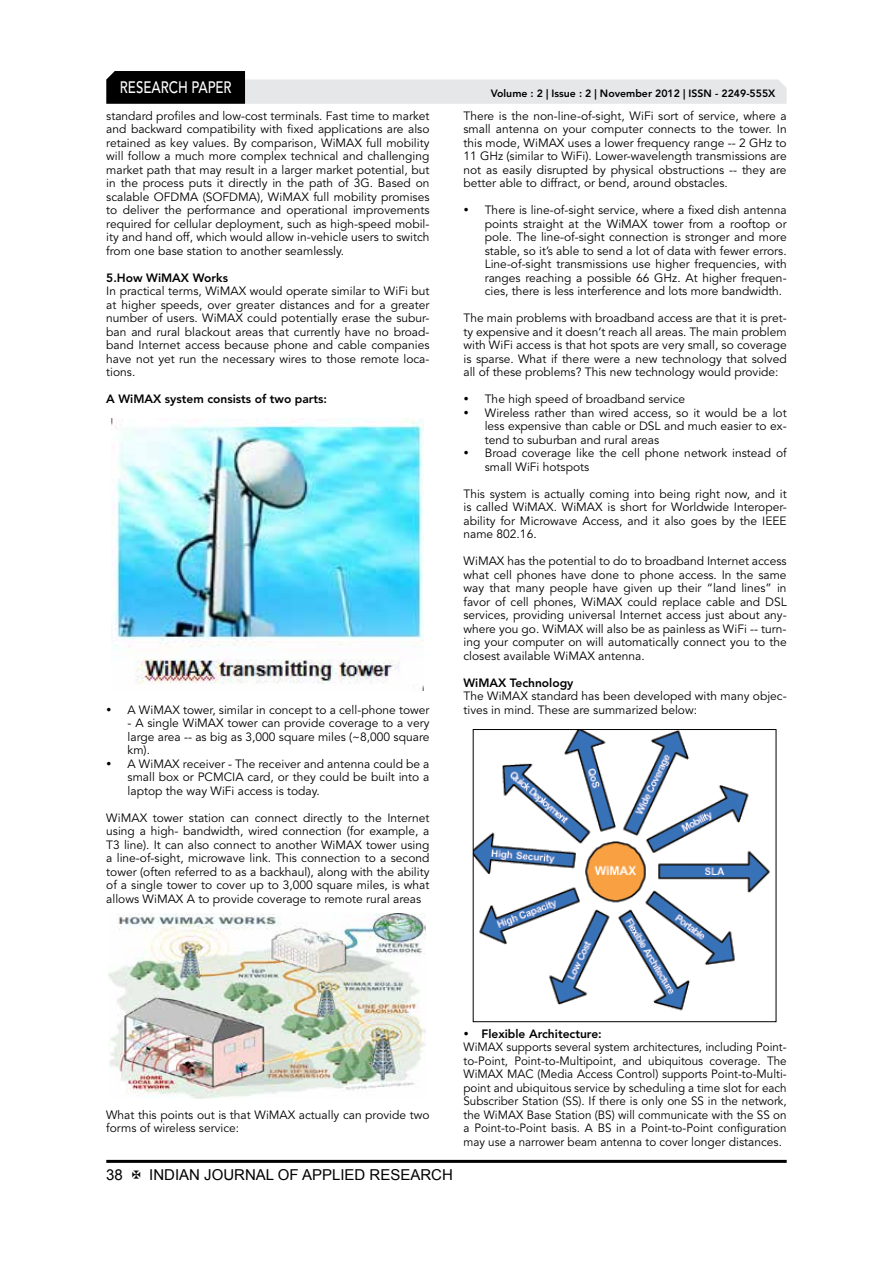
<style>
.page{position:relative;width:893px;height:1263px;background:#fff}
.page>*{position:absolute;margin:0;border:0;box-sizing:border-box;transform-origin:0 0}
.t1{font:500 16.5px "Avenir LT Std";color:#fff;scale:.8 1}
.t2{font:15px "Arial";color:#000}
.t3{font:12px/13.5px "Avenir LT Std";color:#000;text-align:justify}
.t4{font:800 12px "Avenir LT Std";color:#000}
.t5{font:800 10.5px "Avenir LT Std";color:#000}
.s1{font-weight:800}
</style>
<div class="page">
<hr style="left:106px;top:1160px;width:681px;height:3px;background:#000">
<svg style="left:106px;top:71px;width:681px;height:33px"></svg>
<img style="left:109px;top:914px;width:317px;height:184px">
<img style="left:475px;top:731px;width:295px;height:280px">
<div style="left:473px;top:729px;width:303px;height:293px;border:1px solid #000"></div>
<img style="left:112px;top:419px;width:312px;height:271px">
<h1 class="t1" style="left:120px;top:78px;width:139px">RESEARCH PAPER</h1>
<p class="t3" style="left:106px;top:109px;width:325px">standard profiles and low-cost terminals. Fast time to market and backward compatibility with fixed applications are also retained as key values. By comparison, WiMAX full mobility will follow a much more complex technical and challenging market path that may result in a larger market potential, but in the process puts it directly in the path of 3G. Based on scalable OFDMA (SOFDMA), WiMAX full mobility promises to deliver the performance and operational improvements required for cellular deployment, such as high-speed mobil&shy;ity and hand off, which would allow in-vehicle users to switch from one base station to another seamlessly.</p>
<p class="t4" style="left:106px;top:271px;width:123px">5.How WiMAX Works</p>
<p class="t3" style="left:106px;top:285px;width:325px">In practical terms, WiMAX would operate similar to WiFi but at higher speeds, over greater distances and for a greater number of users. WiMAX could potentially erase the subur&shy;ban and rural blackout areas that currently have no broad&shy;band Internet access because phone and cable companies have not yet run the necessary wires to those remote loca&shy;tions.</p>
<p class="t4" style="left:106px;top:392px;width:222px">A WiMAX system consists of two parts:</p>
<p class="t3" style="left:106px;top:703px;width:325px">• A WiMAX tower, similar in concept to a cell-phone tower</p>
<p class="t3" style="left:128px;top:717px;width:303px">- A single WiMAX tower can provide coverage to a very large area -- as big as 3,000 square miles (~8,000 square km).</p>
<p class="t3" style="left:128px;top:757px;width:303px;text-indent:-21px">• A WiMAX receiver - The receiver and antenna could be a small box or PCMCIA card, or they could be built into a laptop the way WiFi access is today.</p>
<p class="t3" style="left:106px;top:811px;width:325px">WiMAX tower station can connect directly to the Internet using a high- bandwidth, wired connection (for example, a T3 line). It can also connect to another WiMAX tower using a line-of-sight, microwave link. This connection to a second tower (often referred to as a backhaul), along with the ability of a single tower to cover up to 3,000 square miles, is what allows WiMAX A to provide coverage to remote rural areas</p>
<p class="t5" style="left:491px;top:87px;width:286px">Volume : 2 | Issue : 2 | November 2012 | ISSN - 2249-555X</p>
<p class="t3" style="left:463px;top:109px;width:325px">There is the non-line-of-sight, WiFi sort of service, where a small antenna on your computer connects to the tower. In this mode, WiMAX uses a lower frequency range -- 2 GHz to 11 GHz (similar to WiFi). Lower-wavelength transmissions are not as easily disrupted by physical obstructions -- they are better able to diffract, or bend, around obstacles.</p>
<p class="t3" style="left:485px;top:204px;width:303px;text-indent:-21px">• There is line-of-sight service, where a fixed dish antenna points straight at the WiMAX tower from a rooftop or pole. The line-of-sight connection is stronger and more stable, so it’s able to send a lot of data with fewer errors.<br>Line-of-sight transmissions use higher frequencies, with ranges reaching a possible 66 GHz. At higher frequen&shy;cies, there is less interference and lots more bandwidth.</p>
<p class="t3" style="left:463px;top:312px;width:325px">The main problems with broadband access are that it is pret&shy;ty expensive and it doesn’t reach all areas. The main problem with WiFi access is that hot spots are very small, so coverage is sparse. What if there were a new technology that solved all of these problems? This new technology would provide:</p>
<p class="t3" style="left:463px;top:393px;width:223px">• The high speed of broadband service</p>
<p class="t3" style="left:485px;top:406px;width:303px;text-indent:-21px">• Wireless rather than wired access, so it would be a lot less expensive than cable or DSL and much easier to ex&shy;tend to suburban and rural areas</p>
<p class="t3" style="left:485px;top:447px;width:303px;text-indent:-21px">• Broad coverage like the cell phone network instead of small WiFi hotspots</p>
<p class="t3" style="left:463px;top:487px;width:325px">This system is actually coming into being right now, and it is called WiMAX. WiMAX is short for Worldwide Interoper&shy;ability for Microwave Access, and it also goes by the IEEE name 802.16.</p>
<p class="t3" style="left:463px;top:555px;width:325px">WiMAX has the potential to do to broadband Internet access what cell phones have done to phone access. In the same way that many people have given up their “land lines” in favor of cell phones, WiMAX could replace cable and DSL services, providing universal Internet access just about any&shy;where you go. WiMAX will also be as painless as WiFi -- turn&shy;ing your computer on will automatically connect you to the closest available WiMAX antenna.</p>
<p class="t4" style="left:463px;top:676px;width:111px">WiMAX Technology</p>
<p class="t3" style="left:463px;top:690px;width:325px">The WiMAX standard has been developed with many objec&shy;tives in mind. These are summarized below:</p>
<p class="t3" style="left:106px;top:1108px;width:325px">What this points out is that WiMAX actually can provide two forms of wireless service:</p>
<p class="t2" style="left:106px;top:1164px;width:18px">38</p>
<p class="t2" style="left:149px;top:1164px;width:305px">INDIAN JOURNAL OF APPLIED RESEARCH</p>
<p class="t3" style="left:463px;top:1027px;width:325px;text-align:left">• <span class="s1">Flexible Architecture:<br></span>WiMAX supports several system architectures, including Point&shy;to-Point, Point-to-Multipoint, and ubiquitous coverage. The WiMAX MAC (Media Access Control) supports Point-to-Multi&shy;point and ubiquitous service by scheduling a time slot for each Subscriber Station (SS). If there is only one SS in the network, the WiMAX Base Station (BS) will communicate with the SS on a Point-to-Point basis. A BS in a Point-to-Point configuration may use a narrower beam antenna to cover longer distances.</p>
</div>
